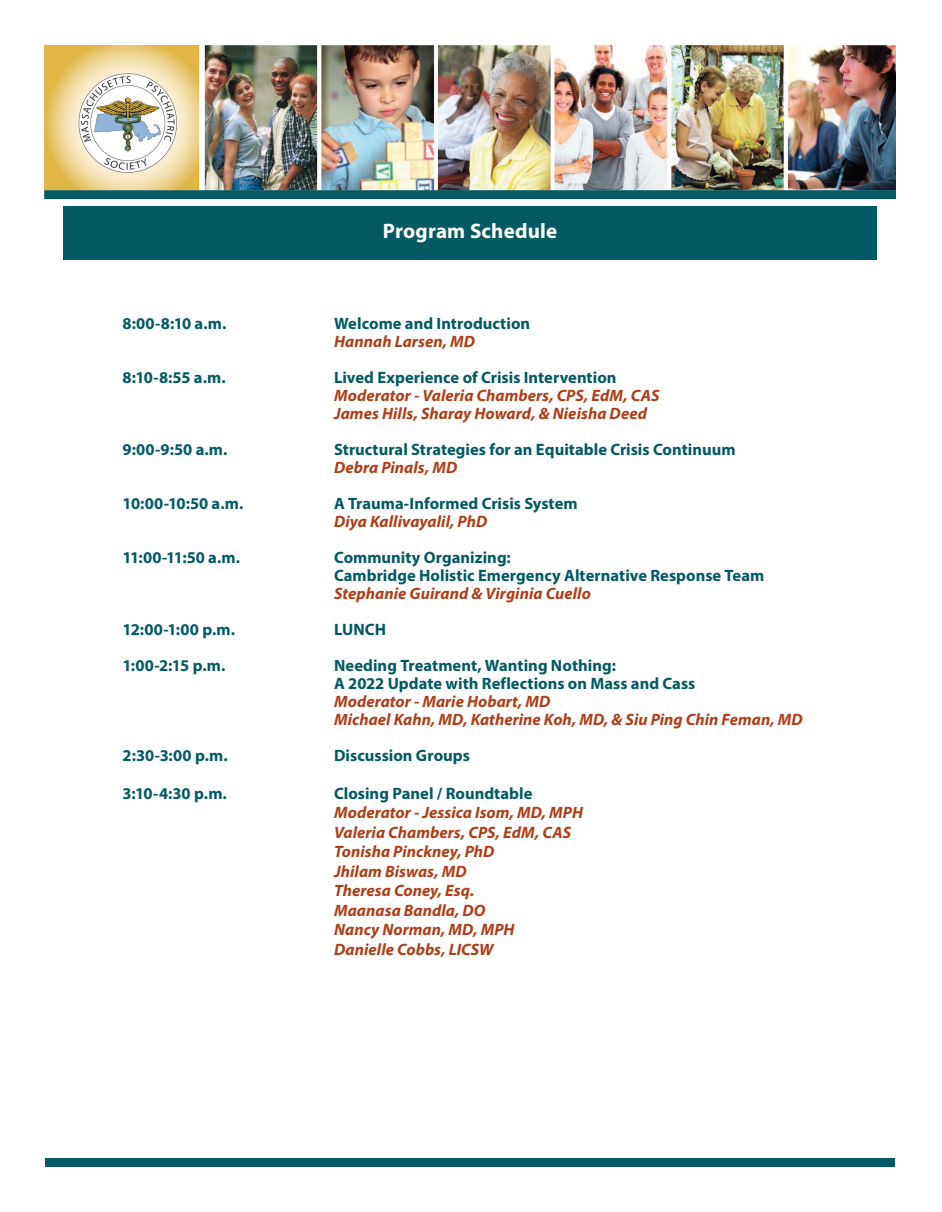
<style>
.page{position:relative;width:942px;height:1212px;background:#fff}
.page>*{position:absolute;margin:0;border:0;box-sizing:border-box;transform-origin:0 0}
.t1{font:700 21px "Myriad Pro";letter-spacing:.01em;color:#fff}
.schedule_name{font:700 16.5px/18px "Myriad Pro";color:#035a64}
.schedule_name-2{font:italic 700 16.5px/18px "Myriad Pro";letter-spacing:.005em;color:#b13d17}
.schedule_time{font:italic 700 16.5px "Myriad Pro";letter-spacing:.005em;color:#b13d17}
.schedule_time-2{font:700 16.5px "Myriad Pro";color:#035a64}
.s1{font-style:italic;color:#b13d17}
.s2{font-style:normal;color:#035a64}
</style>
<div class="page">
<div style="left:45px;top:1158px;width:850px;height:8px;background:#035a64"></div>
<img style="left:44px;top:46px;width:852px;height:144px">
<div style="left:44px;top:190px;width:852px;height:9px;background:#035a64"></div>
<div style="left:63px;top:206px;width:814px;height:54px;background:#035a64"></div>
<h2 class="t1" style="left:383px;top:217px;width:176px">Program Schedule</h2>
<p class="schedule_time-2" style="left:123px;top:313px;width:105px">8:00-8:10 a.m.</p>
<p class="schedule_time-2" style="left:334px;top:313px;width:198px">Welcome and Introduction</p>
<p class="schedule_name-2" style="left:334px;top:332px;width:143px">Hannah Larsen, MD</p>
<p class="schedule_name" style="left:123px;top:368px;width:105px">8:10-8:55 a.m.</p>
<p class="schedule_name" style="left:334px;top:368px;width:284px">Lived Experience of Crisis Intervention</p>
<p class="schedule_name-2" style="left:334px;top:386px;width:327px">Moderator - Valeria Chambers, CPS, EdM, CAS<br>James Hills, Sharay Howard, &amp; Nieisha Deed</p>
<p class="schedule_name" style="left:123px;top:440px;width:106px">9:00-9:50 a.m.</p>
<p class="schedule_name" style="left:334px;top:440px;width:403px">Structural Strategies for an Equitable Crisis Continuum<br><span class="s1">Debra Pinals, MD</span></p>
<p class="schedule_name" style="left:123px;top:494px;width:122px">10:00-10:50 a.m.</p>
<p class="schedule_name" style="left:334px;top:494px;width:245px">A Trauma-Informed Crisis System<br><span class="s1">Diya Kallivayalil, PhD</span></p>
<p class="schedule_name" style="left:123px;top:548px;width:119px">11:00-11:50 a.m.</p>
<p class="schedule_name" style="left:334px;top:548px;width:178px">Community Organizing:</p>
<p class="schedule_name" style="left:334px;top:566px;width:432px">Cambridge Holistic Emergency Alternative Response Team</p>
<p class="schedule_name-2" style="left:334px;top:584px;width:258px">Stephanie Guirand &amp; Virginia Cuello</p>
<p class="schedule_name" style="left:123px;top:620px;width:114px">12:00-1:00 p.m.</p>
<p class="schedule_name" style="left:334px;top:620px;width:54px">LUNCH</p>
<p class="schedule_name" style="left:123px;top:656px;width:104px">1:00-2:15 p.m.</p>
<p class="schedule_name-2" style="left:334px;top:656px;width:470px"><span class="s2">Needing Treatment, Wanting Nothing:<br>A 2022 Update with Reflections on Mass and Cass<br></span>Moderator - Marie Hobart, MD<br>Michael Kahn, MD, Katherine Koh, MD, &amp; Siu Ping Chin Feman, MD</p>
<p class="schedule_name" style="left:123px;top:746px;width:107px">2:30-3:00 p.m.</p>
<p class="schedule_name" style="left:334px;top:746px;width:137px">Discussion Groups</p>
<p class="schedule_time-2" style="left:123px;top:782px;width:106px">3:10-4:30 p.m.</p>
<p class="schedule_time-2" style="left:334px;top:782px;width:200px">Closing Panel / Roundtable</p>
<p class="schedule_time" style="left:334px;top:802px;width:250px">Moderator - Jessica Isom, MD, MPH</p>
<p class="schedule_time" style="left:334px;top:821px;width:239px">Valeria Chambers, CPS, EdM, CAS</p>
<p class="schedule_time" style="left:334px;top:841px;width:162px">Tonisha Pinckney, PhD</p>
<p class="schedule_time" style="left:334px;top:860px;width:134px">Jhilam Biswas, MD</p>
<p class="schedule_time" style="left:334px;top:880px;width:142px">Theresa Coney, Esq.</p>
<p class="schedule_time" style="left:334px;top:899px;width:153px">Maanasa Bandla, DO</p>
<p class="schedule_time" style="left:334px;top:919px;width:182px">Nancy Norman, MD, MPH</p>
<p class="schedule_time" style="left:334px;top:938px;width:161px">Danielle Cobbs, LICSW</p>
</div>
